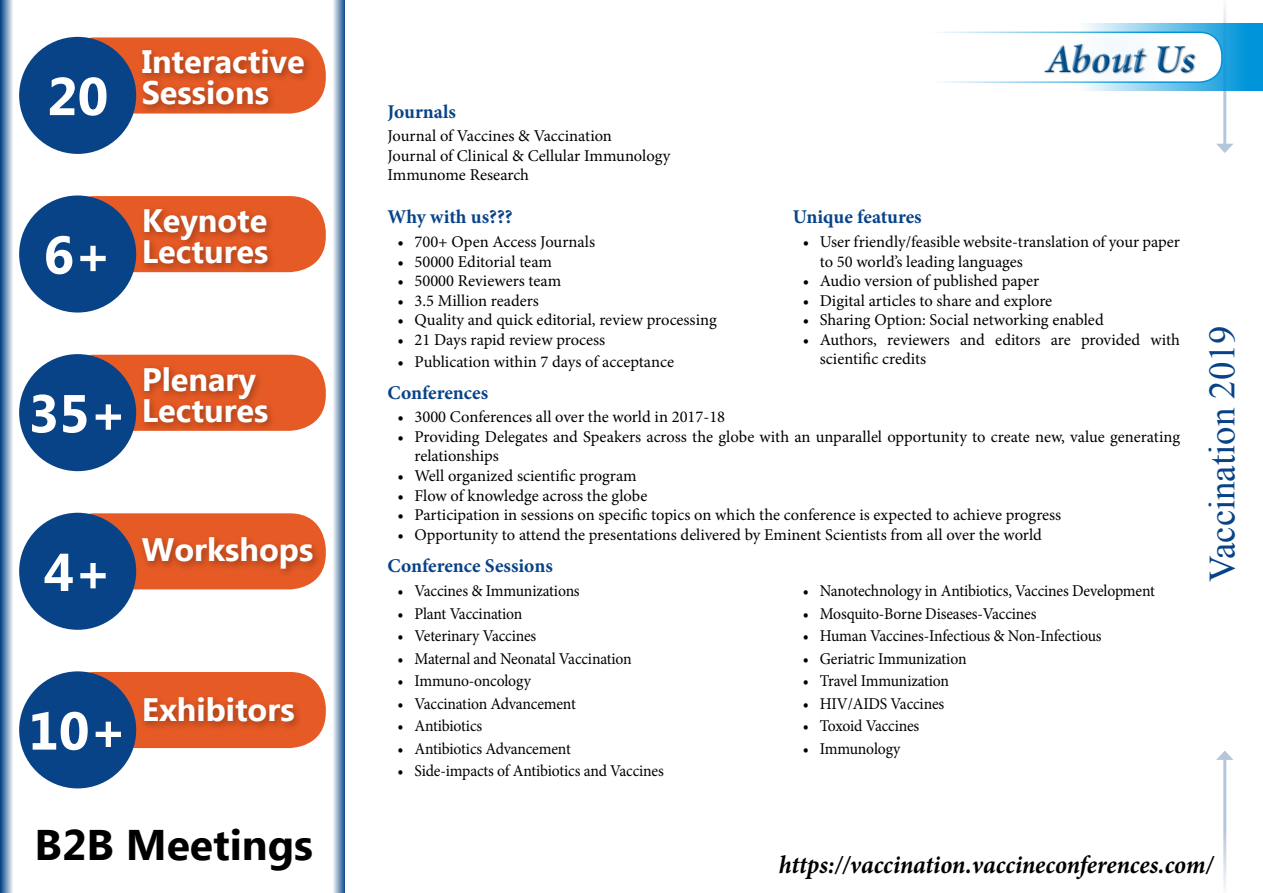
<style>
.page{position:relative;width:1263px;height:893px;background:#fff}
.page>*{position:absolute;margin:0;border:0;box-sizing:border-box;transform-origin:0 0}
.t1{font:700 53.25px "Ebrima";color:#fff}
.t2{font:700 42.75px "Ebrima";color:#000}
.t3{font:italic 700 40.05px "Minion Pro";letter-spacing:-.01em;color:#00508f}
.t4{font:36.75px "Times New Roman";color:#084388}
.t5{font:700 32.4px/30.9px "Ebrima";color:#fff}
.t6{font:italic 700 25.5px "Minion Pro";letter-spacing:-.005em;color:#000;scale:.95 1}
.t7{font:700 19.5px "Minion Pro";color:#084388}
.t8{font:16.5px/19.5px "Minion Pro";letter-spacing:-.005em;color:#000}
.t9{font:16.5px "Minion Pro";letter-spacing:-.005em;color:#000;scale:.95 1}
</style>
<div class="page">
<svg style="left:0;top:0;width:13px;height:893px;background:#7a99be"></svg>
<svg style="left:333px;top:0;width:12px;height:893px;background:#8da8c8"></svg>
<hr style="left:1223px;top:757px;width:3px;height:136px;background:#084388">
<svg style="left:1216px;top:750px;width:17px;height:10px"></svg>
<hr style="left:1223px;top:0;width:3px;height:146px;background:#084388">
<svg style="left:1216px;top:144px;width:17px;height:9px"></svg>
<div style="left:58px;top:37px;width:268px;height:77px;background:#e65a25;border-radius:36px"></div>
<div style="left:19px;top:37px;width:117px;height:117px;background:#084388;border-radius:50%"></div>
<div style="left:138px;top:45px;width:176px;height:69px;background:#000;opacity:.3"></div>
<div style="left:58px;top:196px;width:268px;height:76px;background:#e65a25;border-radius:36px"></div>
<div style="left:19px;top:195px;width:117px;height:118px;background:#084388;border-radius:50%"></div>
<div style="left:140px;top:205px;width:137px;height:68px;background:#000;opacity:.3"></div>
<div style="left:58px;top:355px;width:268px;height:76px;background:#e65a25;border-radius:36px"></div>
<div style="left:19px;top:354px;width:117px;height:117px;background:#084388;border-radius:50%"></div>
<div style="left:140px;top:362px;width:137px;height:70px;background:#000;opacity:.3"></div>
<div style="left:58px;top:513px;width:268px;height:76px;background:#e65a25;border-radius:36px"></div>
<div style="left:19px;top:513px;width:117px;height:117px;background:#084388;border-radius:50%"></div>
<div style="left:138px;top:533px;width:184px;height:46px;background:#000;opacity:.3"></div>
<div style="left:58px;top:672px;width:268px;height:76px;background:#e65a25;border-radius:36px"></div>
<div style="left:19px;top:671px;width:117px;height:117px;background:#084388;border-radius:50%"></div>
<div style="left:140px;top:693px;width:164px;height:38px;background:#000;opacity:.3"></div>
<svg style="left:1057px;top:23px;width:206px;height:68px;background:#52b6e5"></svg>
<div style="left:894px;top:32px;width:328px;height:50px;background:#fff;border-radius:22px"></div>
<div style="left:893px;top:32px;width:329px;height:51px;border:2px solid #0095da;border-radius:22px"></div>
<div style="left:1043px;top:43px;width:153px;height:31px;background:#000;opacity:.35"></div>
<h1 class="t1" style="left:47px;top:57px;width:63px">20</h1>
<h3 class="t5" style="left:142px;top:48px;width:165px">Interactive<br>Sessions</h3>
<h1 class="t1" style="left:44px;top:215px;width:70px">6+</h1>
<h3 class="t5" style="left:142px;top:207px;width:128px">Keynote<br>Lectures</h3>
<h1 class="t1" style="left:28px;top:374px;width:100px">35+</h1>
<h3 class="t5" style="left:142px;top:365px;width:128px">Plenary<br>Lectures</h3>
<h1 class="t1" style="left:44px;top:532px;width:70px">4+</h1>
<h3 class="t5" style="left:142px;top:536px;width:173px">Workshops</h3>
<h1 class="t1" style="left:28px;top:691px;width:100px">10+</h1>
<h3 class="t5" style="left:142px;top:696px;width:154px">Exhibitors</h3>
<h2 class="t2" style="left:35px;top:813px;width:280px">B2B Meetings</h2>
<p class="t7" style="left:387px;top:98px;width:70px">Journals</p>
<p class="t8" style="left:387px;top:126px;width:285px">Journal of Vaccines &amp; Vaccination<br>Journal of Clinical &amp; Cellular Immunology<br>Immunome Research</p>
<p class="t7" style="left:387px;top:203px;width:127px">Why with us???</p>
<p class="t8" style="left:397px;top:232px;width:199px">• 700+ Open Access Journals</p>
<p class="t8" style="left:397px;top:252px;width:156px">• 50000 Editorial team</p>
<p class="t8" style="left:397px;top:271px;width:165px">• 50000 Reviewers team</p>
<p class="t8" style="left:397px;top:291px;width:143px">• 3.5 Million readers</p>
<p class="t8" style="left:397px;top:310px;width:321px">• Quality and quick editorial, review processing</p>
<p class="t8" style="left:397px;top:330px;width:209px">• 21 Days rapid review process</p>
<p class="t8" style="left:397px;top:352px;width:278px">• Publication within 7 days of acceptance</p>
<h3 class="t3" style="left:1045px;top:30px;width:151px">About Us</h3>
<p class="t7" style="left:793px;top:203px;width:130px">Unique features</p>
<p class="t8" style="left:820px;top:232px;width:362px;text-indent:-17px">• User friendly/feasible website-translation of your paper to 50 world’s leading languages</p>
<p class="t8" style="left:803px;top:271px;width:238px">• Audio version of published paper</p>
<p class="t8" style="left:803px;top:291px;width:251px">• Digital articles to share and explore</p>
<p class="t8" style="left:803px;top:310px;width:302px">• Sharing Option: Social networking enabled</p>
<p class="t8" style="left:820px;top:330px;width:362px;text-indent:-17px">• Authors, reviewers and editors are provided with scientific credits</p>
<p class="t7" style="left:387px;top:379px;width:102px">Conferences</p>
<p class="t8" style="left:397px;top:408px;width:329px">• 3000 Conferences all over the world in 2017-18</p>
<p class="t8" style="left:414px;top:427px;width:767px;text-indent:-17px">• Providing Delegates and Speakers across the globe with an unparallel opportunity to create new, value generating relationships</p>
<p class="t8" style="left:397px;top:466px;width:241px">• Well organized scientific program</p>
<p class="t8" style="left:397px;top:486px;width:251px">• Flow of knowledge across the globe</p>
<p class="t8" style="left:397px;top:505px;width:665px">• Participation in sessions on specific topics on which the conference is expected to achieve progress</p>
<p class="t8" style="left:397px;top:525px;width:646px">• Opportunity to attend the presentations delivered by Eminent Scientists from all over the world</p>
<p class="t7" style="left:387px;top:552px;width:167px">Conference Sessions</p>
<p class="t9" style="left:397px;top:580px;width:193px">• Vaccines &amp; Immunizations</p>
<p class="t9" style="left:397px;top:602px;width:133px">• Plant Vaccination</p>
<p class="t9" style="left:397px;top:625px;width:148px">• Veterinary Vaccines</p>
<p class="t9" style="left:397px;top:647px;width:248px">• Maternal and Neonatal Vaccination</p>
<p class="t9" style="left:397px;top:670px;width:142px">• Immuno-oncology</p>
<p class="t9" style="left:397px;top:692px;width:189px">• Vaccination Advancement</p>
<p class="t9" style="left:397px;top:715px;width:91px">• Antibiotics</p>
<p class="t9" style="left:397px;top:737px;width:184px">• Antibiotics Advancement</p>
<p class="t9" style="left:397px;top:760px;width:282px">• Side-impacts of Antibiotics and Vaccines</p>
<p class="t9" style="left:803px;top:580px;width:372px">• Nanotechnology in Antibiotics, Vaccines Development</p>
<p class="t9" style="left:803px;top:602px;width:248px">• Mosquito-Borne Diseases-Vaccines</p>
<p class="t9" style="left:803px;top:625px;width:316px">• Human Vaccines-Infectious &amp; Non-Infectious</p>
<p class="t9" style="left:803px;top:647px;width:174px">• Geriatric Immunization</p>
<p class="t9" style="left:803px;top:670px;width:156px">• Travel Immunization</p>
<p class="t9" style="left:803px;top:692px;width:150px">• HIV/AIDS Vaccines</p>
<p class="t9" style="left:803px;top:715px;width:124px">• Toxoid Vaccines</p>
<p class="t9" style="left:803px;top:737px;width:104px">• Immunology</p>
<h3 class="t4" style="left:1197px;top:582px;width:258px;rotate:-90deg">Vaccination 2019</h3>
<h3 class="t6" style="left:779px;top:847px;width:459px">https://vaccination.vaccineconferences.com/</h3>
</div>
